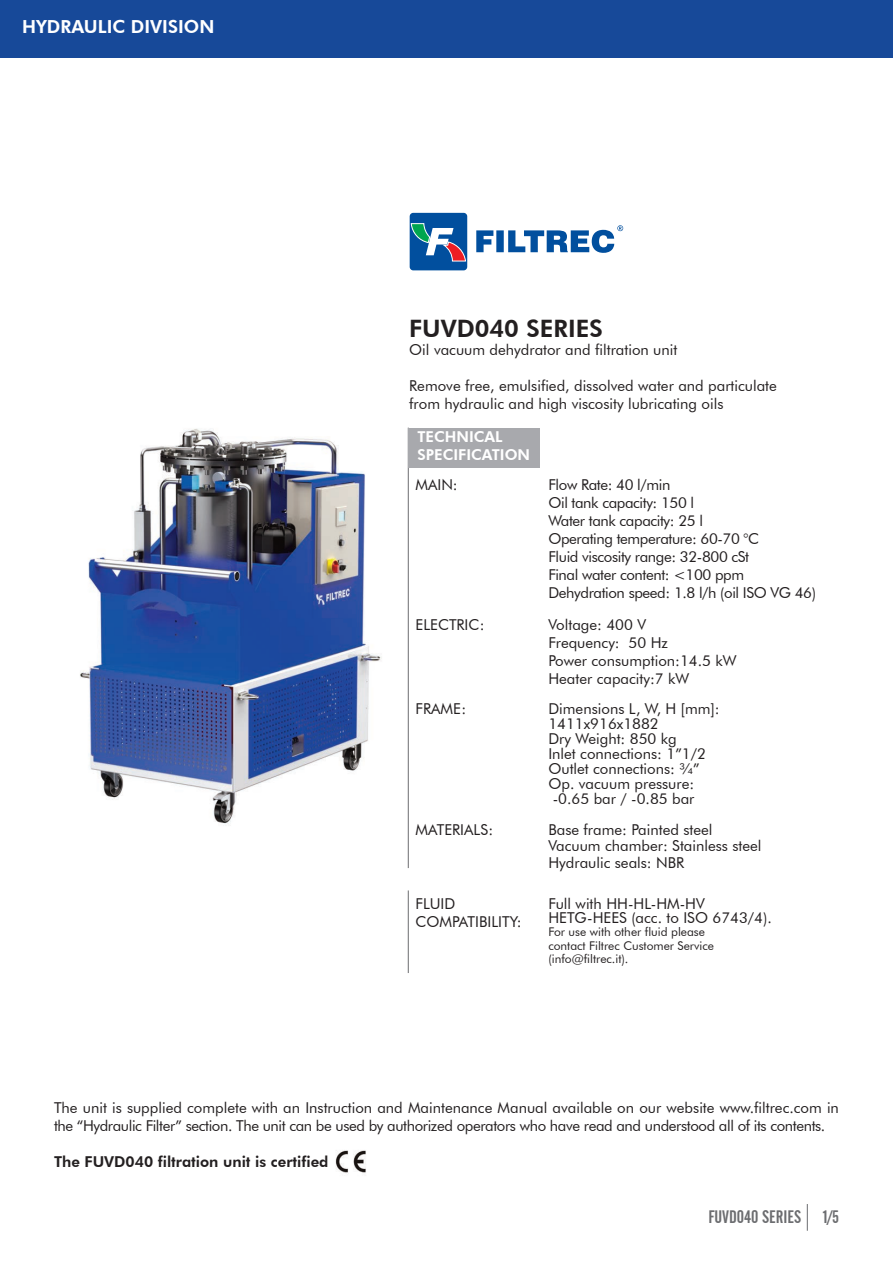
<style>
.page{position:relative;width:893px;height:1263px;background:#fff}
.page>*{position:absolute;margin:0;border:0;box-sizing:border-box;transform-origin:0 0}
.t1{font:800 24px "Futura BT";color:#231f20}
.t2{font:800 18px "Futura BT";color:#fff}
.t3{font:18px "Alternate Gothic No 2 BT";color:#6c6d70}
.t4{font:15px/15px "Futura BT";color:#231f20}
.t5{font:15px/18px "Futura BT";letter-spacing:-.025em;color:#231f20}
.t6{font:800 15px "Futura BT";color:#231f20}
.t7{font:800 15px/18px "Futura BT";color:#fff}
.t8{font:12px/13.5px "Futura BT";color:#231f20}
</style>
<div class="page">
<img style="left:335px;top:1150px;width:31px;height:23px">
<img style="left:80px;top:428px;width:302px;height:396px">
<svg style="left:410px;top:213px;width:57px;height:58px;background:#366ca2"></svg>
<svg style="left:476px;top:225px;width:147px;height:28px"></svg>
<hr style="left:408px;top:428px;width:1px;height:440px;background:#6c6d70">
<div style="left:408px;top:428px;width:132px;height:39px;background:#a8a9ad"></div>
<hr style="left:408px;top:890px;width:1px;height:83px;background:#6c6d70">
<div style="left:0;top:0;width:893px;height:57px;background:#174999"></div>
<svg style="left:807px;top:1204px;width:1px;height:27px"></svg>
<p class="t2" style="left:22px;top:16px;width:194px">HYDRAULIC DIVISION</p>
<h1 class="t1" style="left:409px;top:313px;width:195px">FUVD040 SERIES</h1>
<p class="t4" style="left:409px;top:342px;width:270px">Oil vacuum dehydrator and filtration unit</p>
<p class="t4" style="left:409px;top:376px;width:369px;line-height:18px">Remove free, emulsified, dissolved water and particulate from hydraulic and high viscosity lubricating oils</p>
<p class="t7" style="left:417px;top:428px;width:114px">TECHNICAL<br>SPECIFICATION</p>
<p class="t4" style="left:416px;top:477px;width:43px">MAIN:</p>
<p class="t5" style="left:548px;top:475px;width:269px">Flow Rate: 40 l/min<br>Oil tank capacity: 150 l<br>Water tank capacity: 25 l<br>Operating temperature: 60-70 °C<br>Fluid viscosity range: 32-800 cSt<br>Final water content: &lt;100 ppm<br>Dehydration speed: 1.8 l/h (oil ISO VG 46)</p>
<p class="t4" style="left:416px;top:617px;width:70px">ELECTRIC:</p>
<p class="t4" style="left:548px;top:615px;width:190px;line-height:18px">Voltage: 400 V<br>Frequency: 50 Hz<br>Power consumption:14.5 kW<br>Heater capacity:7 kW</p>
<p class="t4" style="left:416px;top:701px;width:52px">FRAME:</p>
<p class="t4" style="left:548px;top:701px;width:173px">Dimensions L, W, H [mm]:<br>1411x916x1882<br>Dry Weight: 850 kg<br>Inlet connections: 1”1/2<br>Outlet connections: ¾”<br>Op. vacuum pressure: -0.65 bar / -0.85 bar</p>
<p class="t4" style="left:416px;top:822px;width:79px">MATERIALS:</p>
<p class="t4" style="left:548px;top:821px;width:215px;line-height:16.5px">Base frame: Painted steel<br>Vacuum chamber: Stainless steel<br>Hydraulic seals: NBR</p>
<p class="t4" style="left:416px;top:895px;width:107px;line-height:18px">FLUID<br>COMPATIBILITY:</p>
<p class="t4" style="left:548px;top:897px;width:225px;line-height:13.5px">Full with HH-HL-HM-HV<br>HETG-HEES (acc. to ISO 6743/4).</p>
<p class="t8" style="left:548px;top:925px;width:167px">For use with other fluid please contact Filtrec Customer Service (info@filtrec.it).</p>
<p class="t5" style="left:54px;top:1098px;width:786px">The unit is supplied complete with an Instruction and Maintenance Manual available on our website www.filtrec.com in the “Hydraulic Filter” section. The unit can be used by authorized operators who have read and understood all of its contents.</p>
<p class="t6" style="left:54px;top:1152px;width:276px">The FUVD040 filtration unit is certified</p>
<p class="t3" style="left:708px;top:1207px;width:132px">FUVD040 SERIES 1/5</p>
</div>
